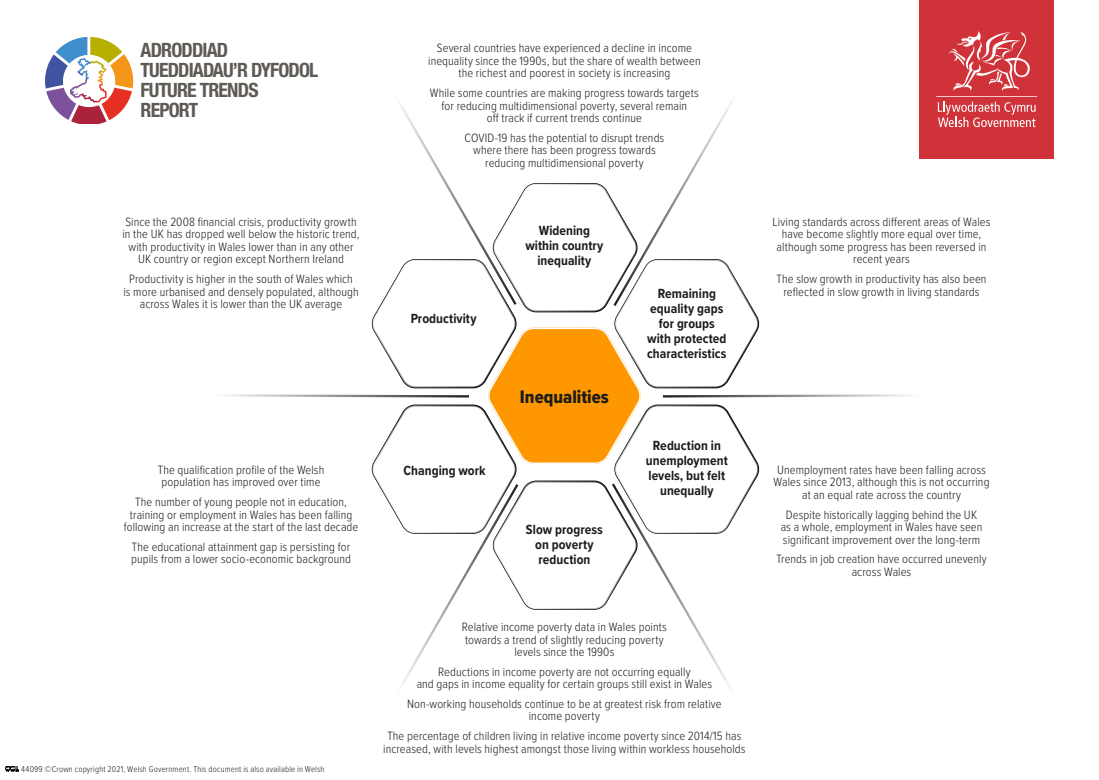
<style>
.page{position:relative;width:1099px;height:780px;background:#fff}
.page>*{position:absolute;margin:0;border:0;box-sizing:border-box;transform-origin:0 0}
.t1{font:700 condensed 22.62px/22.6px "Helvetica Neue LT Std";letter-spacing:-.04em;color:#555554}
.t2{font:700 condensed 19.75px/19.8px "Helvetica Neue LT Std";letter-spacing:-.04em;color:#5e5a56}
.t3{font:18.75px "Proxima Nova Cond Extrabld";color:#1c1c1a}
.text{font:700 13.75px/15px "Proxima Nova Cond";letter-spacing:.005em;color:#1c1c1a;text-align:center}
.text-2{font:300 12.5px/12.5px "Proxima Nova Cond";letter-spacing:.005em;color:#1c1c1a;text-align:center}
.t4{font:300 8.75px "Proxima Nova Cond";letter-spacing:.02em;color:#1c1c1a}
</style>
<div class="page">
<div style="left:919px;top:0;width:134px;height:158px;background:#cf3339"></div>
<svg style="left:937px;top:31px;width:101px;height:97px"></svg>
<hr style="left:936px;top:96px;width:101px;height:1px;background:#fff">
<svg style="left:45px;top:37px;width:88px;height:87px"></svg>
<svg style="left:6px;top:766px;width:13px;height:6px"></svg>
<svg style="left:224px;top:101px;width:698px;height:587px"></svg>
<img style="left:488px;top:327px;width:152px;height:137px">
<h2 class="t2" style="left:140px;top:40px;width:179px">ADRODDIAD<br>TUEDDIADAU’R DYFODOL<br>FUTURE TRENDS<br>REPORT</h2>
<h1 class="t1" style="left:131px;top:45px;width:205px">ADRODDIAD<br>TUEDDIADAU’R DYFODOL<br>FUTURE TRENDS<br>REPORT</h1>
<p class="text-2" style="left:122px;top:215px;width:239px">Since the 2008 financial crisis, productivity growth in the UK has dropped well below the historic trend, with productivity in Wales lower than in any other UK country or region except Northern Ireland</p>
<p class="text-2" style="left:123px;top:272px;width:237px">Productivity is higher in the south of Wales which<br>is more urbanised and densely populated, although across Wales it is lower than the UK average</p>
<p class="text-2" style="left:158px;top:463px;width:168px;text-align:left">The qualification profile of the Welsh population has improved over time</p>
<p class="text-2" style="left:124px;top:495px;width:236px">The number of young people not in education, training or employment in Wales has been falling following an increase at the start of the last decade</p>
<p class="text-2" style="left:131px;top:539px;width:221px;text-align:left">The educational attainment gap is persisting for pupils from a lower socio-economic background</p>
<p class="t4" style="left:21px;top:762px;width:305px">44099 ©Crown copyright 2021, Welsh Government. This document is also available in Welsh</p>
<p class="text-2" style="left:428px;top:41px;width:274px">Several countries have experienced a decline in income inequality since the 1990s, but the share of wealth between the richest and poorest in society is increasing</p>
<p class="text-2" style="left:430px;top:86px;width:270px">While some countries are making progress towards targets for reducing multidimensional poverty, several remain<br>off track if current trends continue</p>
<p class="text-2" style="left:464px;top:131px;width:201px">COVID-19 has the potential to disrupt trends where there has been progress towards reducing multidimensional poverty</p>
<p class="text" style="left:410px;top:310px;width:67px">Productivity</p>
<p class="text" style="left:403px;top:462px;width:83px">Changing work</p>
<p class="text" style="left:525px;top:223px;width:79px">Widening within country inequality</p>
<p class="t3" style="left:520px;top:383px;width:90px">Inequalities</p>
<p class="text" style="left:526px;top:521px;width:78px">Slow progress on poverty reduction</p>
<p class="text" style="left:647px;top:286px;width:81px">Remaining equality gaps for groups with protected characteristics</p>
<p class="text" style="left:646px;top:437px;width:83px">Reduction in unemployment levels, but felt unequally</p>
<p class="text-2" style="left:462px;top:620px;width:207px">Relative income poverty data in Wales points towards a trend of slightly reducing poverty levels since the 1990s</p>
<p class="text-2" style="left:416px;top:664px;width:297px">Reductions in income poverty are not occurring equally<br>and gaps in income equality for certain groups still exist in Wales</p>
<p class="text-2" style="left:407px;top:696px;width:316px">Non-working households continue to be at greatest risk from relative income poverty</p>
<p class="text-2" style="left:383px;top:729px;width:364px">The percentage of children living in relative income poverty since 2014/15 has increased, with levels highest amongst those living within workless households</p>
<p class="text-2" style="left:772px;top:215px;width:219px">Living standards across different areas of Wales have become slightly more equal over time, although some progress has been reversed in recent years</p>
<p class="text-2" style="left:776px;top:272px;width:211px">The slow growth in productivity has also been reflected in slow growth in living standards</p>
<p class="text-2" style="left:773px;top:463px;width:217px">Unemployment rates have been falling across<br>Wales since 2013, although this is not occurring at an equal rate across the country</p>
<p class="text-2" style="left:780px;top:507px;width:203px">Despite historically lagging behind the UK as a whole, employment in Wales have seen significant improvement over the long-term</p>
<p class="text-2" style="left:776px;top:552px;width:212px">Trends in job creation have occurred unevenly across Wales</p>
</div>
